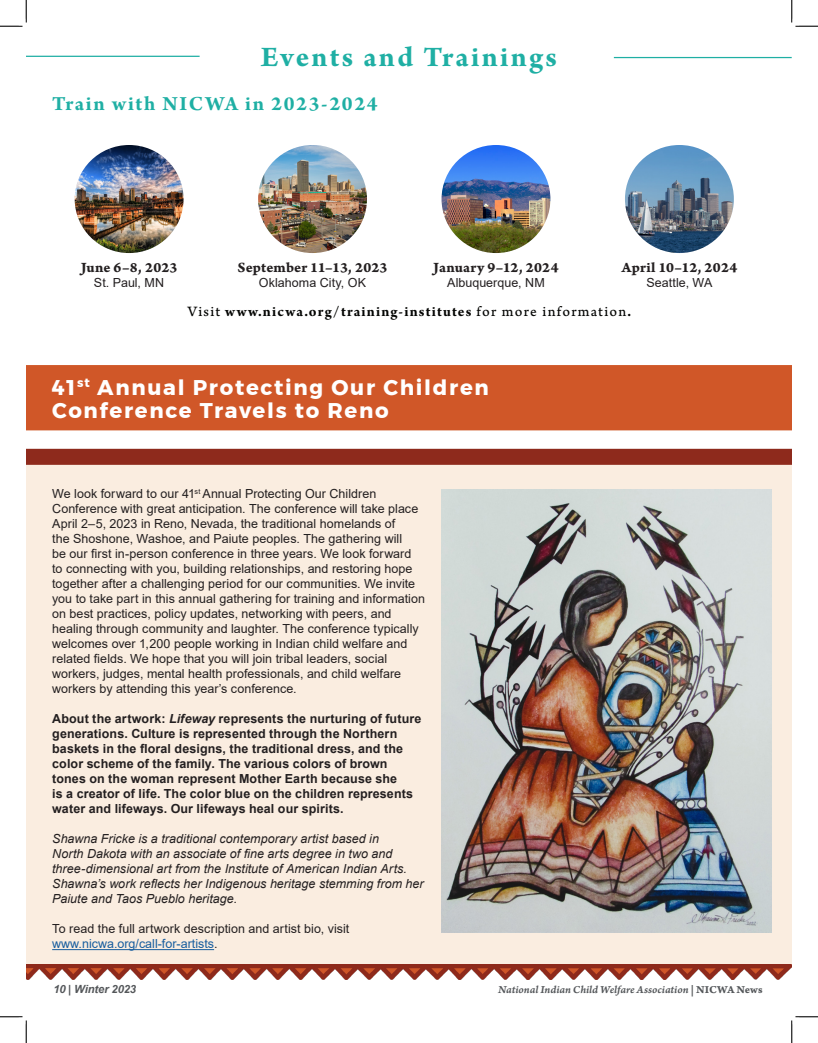
<style>
.page{position:relative;width:818px;height:1043px;background:#fff}
.page>*{position:absolute;margin:0;border:0;box-sizing:border-box;transform-origin:0 0}
.t1{font:700 30px "Arno Pro";letter-spacing:.075em;color:#1fafa4}
.t2{font:700 21.25px/23.8px "Montserrat";letter-spacing:.08em;color:#fff}
.t3{font:700 21.25px "Arno Pro";letter-spacing:.08em;color:#1fafa4}
.t4{font:15px "Arno Pro Bold Caption";letter-spacing:.01em;color:#231f20}
.t5{font:700 15px "Arno Pro";letter-spacing:.08em;color:#040503}
.t6{font:12.5px/15px "Arial";letter-spacing:.005em;color:#231f20}
.t7{font:700 12.5px/15px "Arial";letter-spacing:.01em;color:#231f20}
.t8{font:italic 12.5px/15px "Arial";color:#231f20}
.Heading_1{font:11.25px "Arno Pro Smbd Italic Caption";letter-spacing:-.005em;color:#54575a}
.Heading_1-2{font:italic 700 11.25px "Arial";letter-spacing:-.01em;color:#54575a}
.s1{font-family:"Arno Pro Caption";font-weight:400}
.s2{font-style:italic}
.s3{color:#175d9e}
.s4{font-family:"Arno Pro Bold Caption"}
</style>
<div class="page">
<div style="left:26px;top:461px;width:765px;height:506px;background:#faede0"></div>
<hr style="left:614px;top:57px;width:177px;height:1px;background:#1fafa4">
<hr style="left:26px;top:56px;width:174px;height:1px;background:#1fafa4">
<hr style="left:52px;top:949px;width:162px;height:1px;background:#175d9e">
<img style="left:441px;top:489px;width:330px;height:444px">
<img style="left:75px;top:145px;width:108px;height:108px">
<img style="left:258px;top:145px;width:109px;height:108px">
<img style="left:441px;top:145px;width:109px;height:108px">
<img style="left:625px;top:145px;width:108px;height:108px">
<img style="left:26px;top:366px;width:765px;height:99px">
<img style="left:26px;top:964px;width:765px;height:15px">
<svg style="left:0;top:0;width:27px;height:27px"></svg>
<svg style="left:0;top:1016px;width:27px;height:26px"></svg>
<svg style="left:791px;top:0;width:27px;height:27px"></svg>
<svg style="left:791px;top:1016px;width:27px;height:26px"></svg>
<p class="t1" style="left:261px;top:39px;width:297px">Events and Trainings</p>
<p class="t3" style="left:52px;top:91px;width:327px">Train with NICWA in 2023-2024</p>
<p class="t4" style="left:81px;top:258px;width:98px">June 6–8, 2023</p>
<p class="t6" style="left:94px;top:275px;width:72px">St. Paul, MN</p>
<p class="t4" style="left:237px;top:258px;width:151px">September 11–13, 2023</p>
<p class="t6" style="left:259px;top:275px;width:109px">Oklahoma City, OK</p>
<p class="t4" style="left:433px;top:258px;width:127px">January 9–12, 2024</p>
<p class="t6" style="left:447px;top:275px;width:99px">Albuquerque, NM</p>
<p class="t4" style="left:621px;top:258px;width:118px">April 10–12, 2024</p>
<p class="t6" style="left:646px;top:275px;width:68px">Seattle, WA</p>
<p class="t5" style="left:187px;top:303px;width:445px"><span class="s1">Visit</span> www.nicwa.org/training-institutes <span class="s1">for more information</span>.</p>
<p class="t2" style="left:52px;top:375px;width:438px">41<sup>st</sup> Annual Protecting Our Children<br>Conference Travels to Reno</p>
<p class="t6" style="left:52px;top:486px;width:374px">We look forward to our 41<sup>st</sup> Annual Protecting Our Children Conference with great anticipation. The conference will take place April 2–5, 2023 in Reno, Nevada, the traditional homelands of<br>the Shoshone, Washoe, and Paiute peoples. The gathering will<br>be our first in-person conference in three years. We look forward<br>to connecting with you, building relationships, and restoring hope together after a challenging period for our communities. We invite you to take part in this annual gathering for training and information on best practices, policy updates, networking with peers, and healing through community and laughter. The conference typically welcomes over 1,200 people working in Indian child welfare and related fields. We hope that you will join tribal leaders, social workers, judges, mental health professionals, and child welfare workers by attending this year’s conference.</p>
<p class="t7" style="left:52px;top:711px;width:370px">About the artwork: <span class="s2">Lifeway</span> represents the nurturing of future generations. Culture is represented through the Northern baskets in the floral designs, the traditional dress, and the color scheme of the family. The various colors of brown</p>
<p class="t7" style="left:52px;top:771px;width:362px">tones on the woman represent Mother Earth because she<br>is a creator of life. The color blue on the children represents water and lifeways. Our lifeways heal our spirits.</p>
<p class="t8" style="left:52px;top:831px;width:373px">Shawna Fricke is a traditional contemporary artist based in<br>North Dakota with an associate of fine arts degree in two and three-dimensional art from the Institute of American Indian Arts.<br>Shawna’s work reflects her Indigenous heritage stemming from her Paiute and Taos Pueblo heritage.</p>
<p class="t6" style="left:52px;top:921px;width:299px">To read the full artwork description and artist bio, visit <span class="s3">www.nicwa.org/call-for-artists</span>.</p>
<p class="Heading_1-2" style="left:53px;top:981px;width:84px">10 | Winter 2023</p>
<p class="Heading_1" style="left:498px;top:982px;width:266px">National Indian Child Welfare Association <span class="s4">| NICWA News</span></p>
</div>
